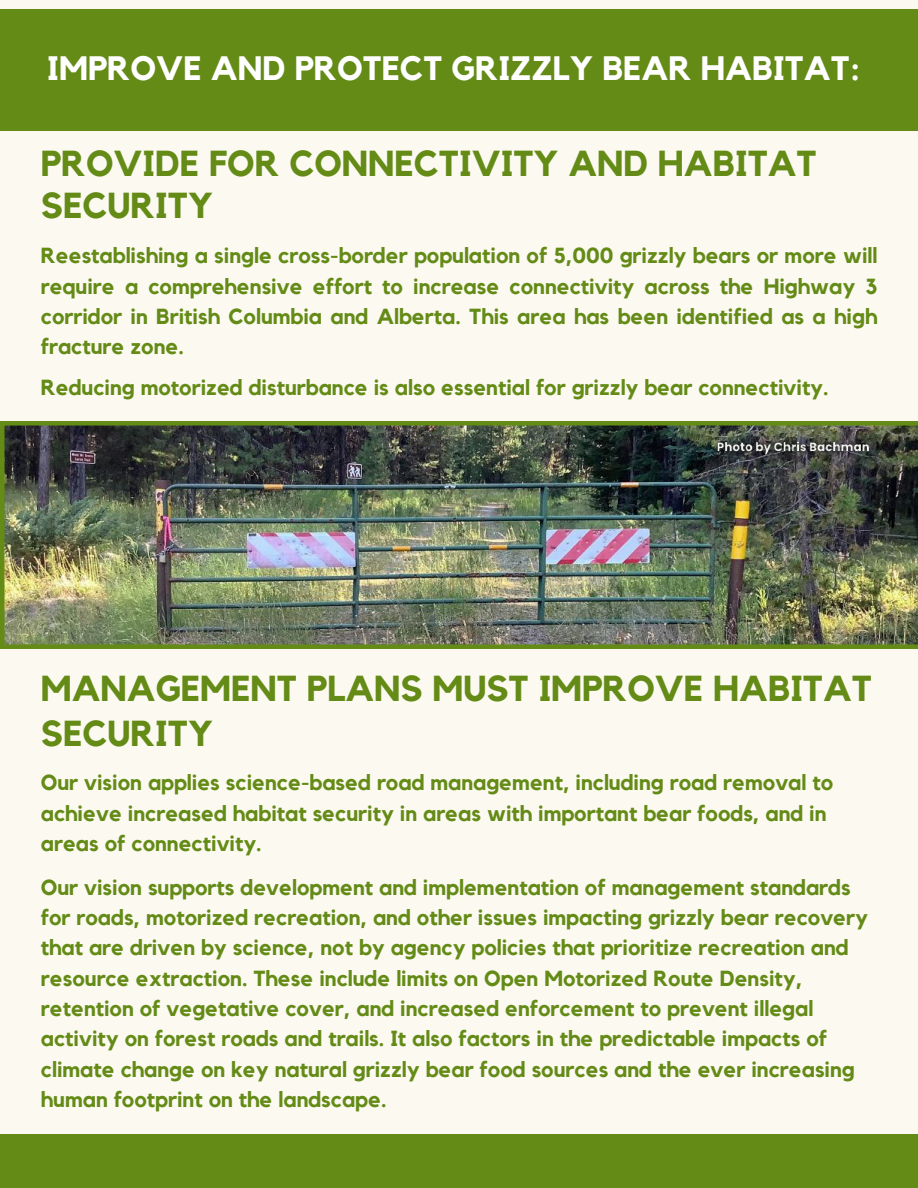
<style>
.page{position:relative;width:918px;height:1188px;background:#fcf9f1}
.page>*{position:absolute;margin:0;border:0;box-sizing:border-box;transform-origin:0 0}
.t1{font:700 36px/41.7px "Kollektif";color:#638b16}
.t2{font:700 33.75px "Kollektif";color:#fff}
.t3{font:700 21.75px/30.3px "Kollektif";color:#638b16}
</style>
<div class="page">
<img style="left:0;top:421px;width:918px;height:228px">
<div style="left:0;top:10px;width:918px;height:121px;background:#638b16"></div>
<div style="left:0;top:1134px;width:918px;height:54px;background:#638b16"></div>
<img style="left:710px;top:434px;width:165px;height:28px">
<p class="t2" style="left:47px;top:53px;width:815px">IMPROVE AND PROTECT GRIZZLY BEAR HABITAT:</p>
<h2 class="t1" style="left:41px;top:144px;width:777px">PROVIDE FOR CONNECTIVITY AND HABITAT<br>SECURITY</h2>
<h1 class="t3" style="left:41px;top:241px;width:838px;text-align:justify">Reestablishing a single cross-border population of 5,000 grizzly bears or more will require a comprehensive effort to increase connectivity across the Highway 3 corridor in British Columbia and Alberta. This area has been identified as a high fracture zone.</h1>
<h2 class="t3" style="left:41px;top:373px;width:789px">Reducing motorized disturbance is also essential for grizzly bear connectivity.</h2>
<h2 class="t1" style="left:41px;top:667px;width:833px;line-height:45px">MANAGEMENT PLANS MUST IMPROVE HABITAT<br>SECURITY</h2>
<h1 class="t3" style="left:41px;top:769px;width:794px">Our vision applies science-based road management, including road removal to achieve increased habitat security in areas with important bear foods, and in areas of connectivity.</h1>
<h1 class="t3" style="left:41px;top:873px;width:829px">Our vision supports development and implementation of management standards for roads, motorized recreation, and other issues impacting grizzly bear recovery that are driven by science, not by agency policies that prioritize recreation and resource extraction. These include limits on Open Motorized Route Density, retention of vegetative cover, and increased enforcement to prevent illegal activity on forest roads and trails. It also factors in the predictable impacts of climate change on key natural grizzly bear food sources and the ever increasing human footprint on the landscape.</h1>
</div>
